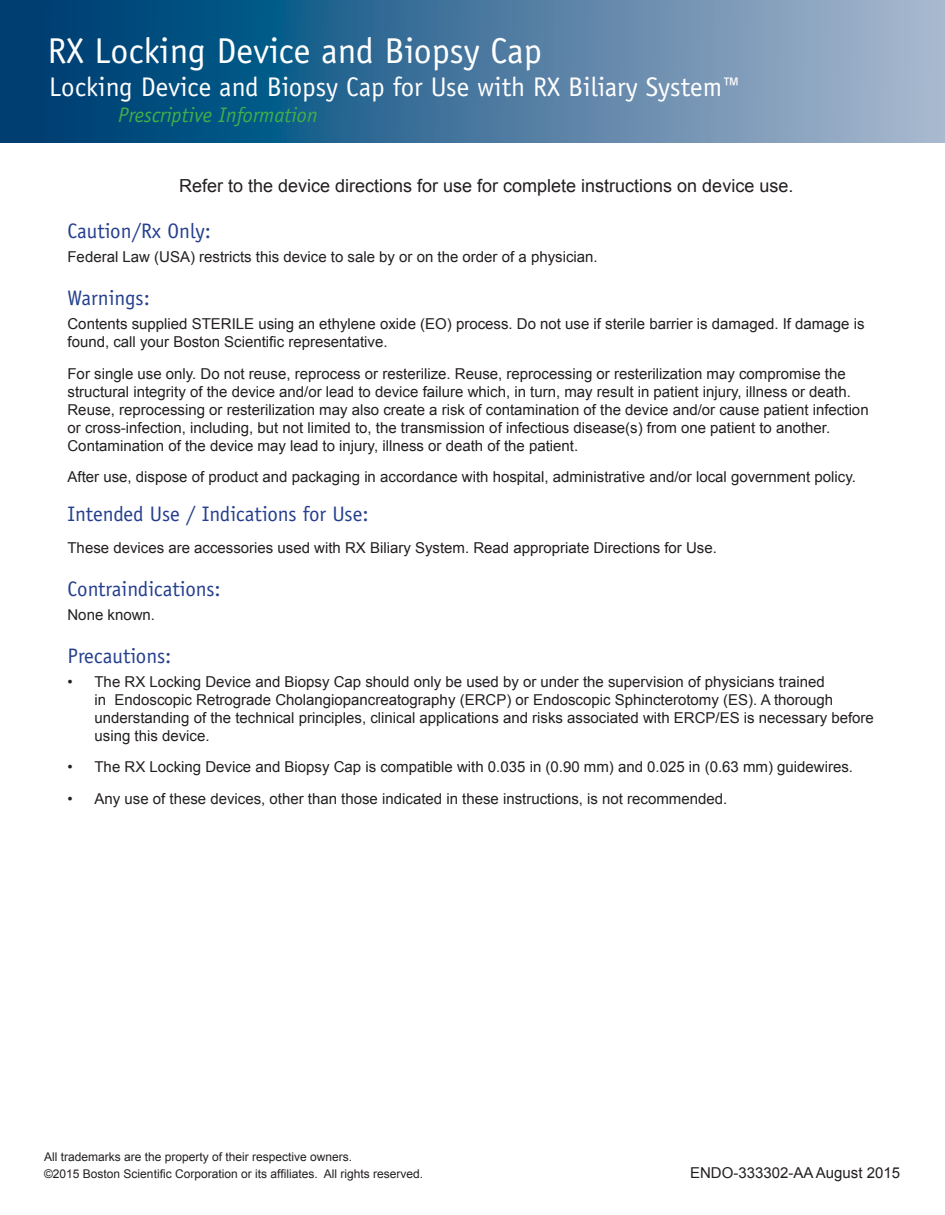
<style>
.page{position:relative;width:945px;height:1215px;background:#fff}
.page>*{position:absolute;margin:0;border:0;box-sizing:border-box;transform-origin:0 0}
.t1{font:36px "Officina Sans Std";color:#fff}
.t2{font:27px "Officina Sans Std";color:#fff}
.t3{font:21px "Officina Sans Std";color:#253f8e}
.t4{font:italic 21px "Officina Sans Std";color:#40ae49}
.t5{font:18px "Arial";color:#231f20}
.t6{font:15px/18px "Arial";color:#231f20}
.t7{font:12px "Arial";color:#231f20}
</style>
<div class="page">
<svg style="left:0;top:0;width:945px;height:143px;background:#45779e"></svg>
<p class="t1" style="left:48px;top:30px;width:496px">RX Locking Device and Biopsy Cap</p>
<p class="t4" style="left:118px;top:103px;width:201px">Prescriptive Information</p>
<p class="t2" style="left:49px;top:71px;width:694px">Locking Device and Biopsy Cap for Use with RX Biliary System™</p>
<p class="t5" style="left:179px;top:173px;width:616px">Refer to the device directions for use for complete instructions on device use.</p>
<p class="t3" style="left:68px;top:219px;width:145px">Caution/Rx Only:</p>
<p class="t6" style="left:68px;top:248px;width:532px">Federal Law (USA) restricts this device to sale by or on the order of a physician.</p>
<p class="t3" style="left:68px;top:286px;width:84px">Warnings:</p>
<p class="t6" style="left:68px;top:315px;width:799px">Contents supplied STERILE using an ethylene oxide (EO) process. Do not use if sterile barrier is damaged. If damage is found, call your Boston Scientific representative.</p>
<p class="t6" style="left:68px;top:365px;width:803px">For single use only. Do not reuse, reprocess or resterilize. Reuse, reprocessing or resterilization may compromise the structural integrity of the device and/or lead to device failure which, in turn, may result in patient injury, illness or death.<br>Reuse, reprocessing or resterilization may also create a risk of contamination of the device and/or cause patient infection or cross-infection, including, but not limited to, the transmission of infectious disease(s) from one patient to another.<br>Contamination of the device may lead to injury, illness or death of the patient.</p>
<p class="t6" style="left:68px;top:468px;width:790px">After use, dispose of product and packaging in accordance with hospital, administrative and/or local government policy.</p>
<p class="t3" style="left:68px;top:502px;width:303px">Intended Use / Indications for Use:</p>
<p class="t6" style="left:68px;top:538px;width:651px">These devices are accessories used with RX Biliary System. Read appropriate Directions for Use.</p>
<p class="t3" style="left:68px;top:576px;width:155px">Contraindications:</p>
<p class="t6" style="left:68px;top:606px;width:89px">None known.</p>
<p class="t3" style="left:68px;top:644px;width:105px">Precautions:</p>
<p class="t6" style="left:94px;top:673px;width:781px;text-indent:-27px">• The RX Locking Device and Biopsy Cap should only be used by or under the supervision of physicians trained<br>in Endoscopic Retrograde Cholangiopancreatography (ERCP) or Endoscopic Sphincterotomy (ES). A thorough understanding of the technical principles, clinical applications and risks associated with ERCP/ES is necessary before using this device.</p>
<p class="t6" style="left:68px;top:758px;width:787px">• The RX Locking Device and Biopsy Cap is compatible with 0.035 in (0.90 mm) and 0.025 in (0.63 mm) guidewires.</p>
<p class="t6" style="left:68px;top:790px;width:661px">• Any use of these devices, other than those indicated in these instructions, is not recommended.</p>
<p class="t7" style="left:44px;top:1149px;width:310px">All trademarks are the property of their respective owners.</p>
<p class="t7" style="left:44px;top:1166px;width:381px">©2015 Boston Scientific Corporation or its affiliates. All rights reserved.</p>
<p class="t6" style="left:690px;top:1164px;width:212px">ENDO-333302-AA August 2015</p>
</div>
